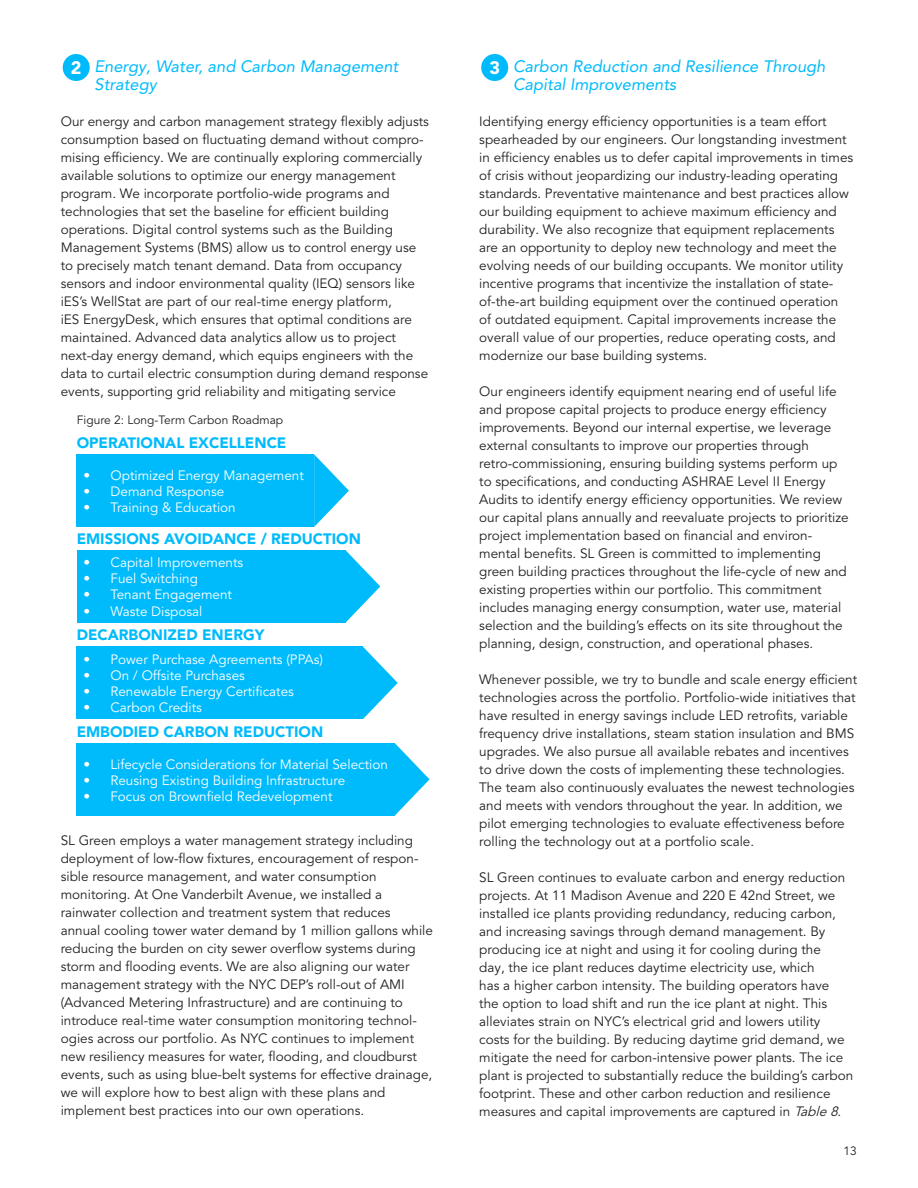
<style>
.page{position:relative;width:918px;height:1188px;background:#fff}
.page>*{position:absolute;margin:0;border:0;box-sizing:border-box;transform-origin:0 0}
.t1{font:900 18px "Avenir LT Pro";color:#fff}
.t2{font:italic 16.5px/18px "Avenir LT Pro";color:#00bbfc}
.t3{font:900 15px "Avenir LT Pro";color:#00bbfc}
.t4{font:13.5px/18px "Avenir LT Pro";color:#231f20}
.t5{font:13.5px "Avenir LT Pro";color:#fff}
.t6{font:12px "Avenir LT Pro";color:#231f20}
.s1{font-style:italic}
</style>
<div class="page">
<div style="left:63px;top:54px;width:27px;height:27px;background:#00bbfc;border-radius:50%"></div>
<div style="left:77px;top:454px;width:237px;height:73px;background:#00bbfc"></div>
<div style="left:77px;top:550px;width:268px;height:73px;background:#00bbfc"></div>
<div style="left:77px;top:647px;width:286px;height:72px;background:#00bbfc"></div>
<div style="left:77px;top:744px;width:318px;height:72px;background:#00bbfc"></div>
<div style="left:481px;top:54px;width:27px;height:27px;background:#00bbfc;border-radius:50%"></div>
<svg style="left:314px;top:454px;width:35px;height:73px"></svg>
<svg style="left:345px;top:550px;width:35px;height:73px"></svg>
<svg style="left:363px;top:647px;width:35px;height:72px"></svg>
<svg style="left:395px;top:743px;width:35px;height:73px"></svg>
<p class="t2" style="left:94px;top:57px;width:305px">Energy, Water, and Carbon Management<br>Strategy</p>
<p class="t4" style="left:61px;top:112px;width:370px">Our energy and carbon management strategy flexibly adjusts consumption based on fluctuating demand without compro&shy;mising efficiency. We are continually exploring commercially available solutions to optimize our energy management program. We incorporate portfolio-wide programs and technologies that set the baseline for efficient building operations. Digital control systems such as the Building Management Systems (BMS) allow us to control energy use to precisely match tenant demand. Data from occupancy sensors and indoor environmental quality (IEQ) sensors like iES’s WellStat are part of our real-time energy platform,<br>iES EnergyDesk, which ensures that optimal conditions are maintained. Advanced data analytics allow us to project next-day energy demand, which equips engineers with the data to curtail electric consumption during demand response events, supporting grid reliability and mitigating service</p>
<p class="t1" style="left:71px;top:57px;width:12px">2</p>
<p class="t6" style="left:77px;top:412px;width:208px">Figure 2: Long-Term Carbon Roadmap</p>
<p class="t3" style="left:77px;top:434px;width:211px">OPERATIONAL EXCELLENCE</p>
<p class="t5" style="left:84px;top:467px;width:222px">• Optimized Energy Management</p>
<p class="t5" style="left:84px;top:483px;width:142px">• Demand Response</p>
<p class="t5" style="left:84px;top:499px;width:154px">• Training &amp; Education</p>
<p class="t3" style="left:77px;top:530px;width:286px">EMISSIONS AVOIDANCE / REDUCTION</p>
<p class="t5" style="left:84px;top:554px;width:161px">• Capital Improvements</p>
<p class="t5" style="left:84px;top:571px;width:116px">• Fuel Switching</p>
<p class="t5" style="left:84px;top:587px;width:150px">• Tenant Engagement</p>
<p class="t5" style="left:84px;top:603px;width:120px">• Waste Disposal</p>
<p class="t5" style="left:83px;top:651px;width:241px">• Power Purchase Agreements (PPAs)</p>
<p class="t5" style="left:83px;top:667px;width:163px">• On / Offsite Purchases</p>
<p class="t5" style="left:83px;top:683px;width:212px">• Renewable Energy Certificates</p>
<p class="t5" style="left:83px;top:699px;width:120px">• Carbon Credits</p>
<p class="t3" style="left:77px;top:626px;width:189px">DECARBONIZED ENERGY</p>
<p class="t3" style="left:77px;top:723px;width:248px">EMBODIED CARBON REDUCTION</p>
<p class="t5" style="left:83px;top:756px;width:306px">• Lifecycle Considerations for Material Selection</p>
<p class="t5" style="left:83px;top:772px;width:263px">• Reusing Existing Building Infrastructure</p>
<p class="t5" style="left:83px;top:788px;width:251px">• Focus on Brownfield Redevelopment</p>
<p class="t4" style="left:61px;top:831px;width:374px">SL Green employs a water management strategy including deployment of low-flow fixtures, encouragement of respon&shy;sible resource management, and water consumption monitoring. At One Vanderbilt Avenue, we installed a rainwater collection and treatment system that reduces annual cooling tower water demand by 1 million gallons while reducing the burden on city sewer overflow systems during storm and flooding events. We are also aligning our water management strategy with the NYC DEP’s roll-out of AMI (Advanced Metering Infrastructure) and are continuing to introduce real-time water consumption monitoring technol&shy;ogies across our portfolio. As NYC continues to implement new resiliency measures for water, flooding, and cloudburst events, such as using blue-belt systems for effective drainage, we will explore how to best align with these plans and implement best practices into our own operations.</p>
<p class="t2" style="left:513px;top:57px;width:314px">Carbon Reduction and Resilience Through<br>Capital Improvements</p>
<p class="t4" style="left:479px;top:112px;width:376px">Identifying energy efficiency opportunities is a team effort spearheaded by our engineers. Our longstanding investment in efficiency enables us to defer capital improvements in times of crisis without jeopardizing our industry-leading operating standards. Preventative maintenance and best practices allow our building equipment to achieve maximum efficiency and durability. We also recognize that equipment replacements are an opportunity to deploy new technology and meet the evolving needs of our building occupants. We monitor utility incentive programs that incentivize the installation of state&shy;of-the-art building equipment over the continued operation of outdated equipment. Capital improvements increase the overall value of our properties, reduce operating costs, and modernize our base building systems.</p>
<p class="t4" style="left:479px;top:382px;width:371px">Our engineers identify equipment nearing end of useful life and propose capital projects to produce energy efficiency improvements. Beyond our internal expertise, we leverage external consultants to improve our properties through retro-commissioning, ensuring building systems perform up to specifications, and conducting ASHRAE Level II Energy Audits to identify energy efficiency opportunities. We review our capital plans annually and reevaluate projects to prioritize project implementation based on financial and environ&shy;mental benefits. SL Green is committed to implementing green building practices throughout the life-cycle of new and existing properties within our portfolio. This commitment includes managing energy consumption, water use, material selection and the building’s effects on its site throughout the planning, design, construction, and operational phases.</p>
<p class="t4" style="left:479px;top:670px;width:380px">Whenever possible, we try to bundle and scale energy efficient technologies across the portfolio. Portfolio-wide initiatives that have resulted in energy savings include LED retrofits, variable frequency drive installations, steam station insulation and BMS upgrades. We also pursue all available rebates and incentives to drive down the costs of implementing these technologies.<br>The team also continuously evaluates the newest technologies and meets with vendors throughout the year. In addition, we pilot emerging technologies to evaluate effectiveness before rolling the technology out at a portfolio scale.</p>
<p class="t4" style="left:479px;top:868px;width:375px">SL Green continues to evaluate carbon and energy reduction projects. At 11 Madison Avenue and 220 E 42nd Street, we installed ice plants providing redundancy, reducing carbon, and increasing savings through demand management. By producing ice at night and using it for cooling during the<br>day, the ice plant reduces daytime electricity use, which<br>has a higher carbon intensity. The building operators have<br>the option to load shift and run the ice plant at night. This alleviates strain on NYC’s electrical grid and lowers utility costs for the building. By reducing daytime grid demand, we mitigate the need for carbon-intensive power plants. The ice plant is projected to substantially reduce the building’s carbon footprint. These and other carbon reduction and resilience measures and capital improvements are captured in <span class="s1">Table8</span>.</p>
<p class="t1" style="left:489px;top:57px;width:12px">3</p>
<p class="t6" style="left:843px;top:1144px;width:15px">13</p>
</div>
